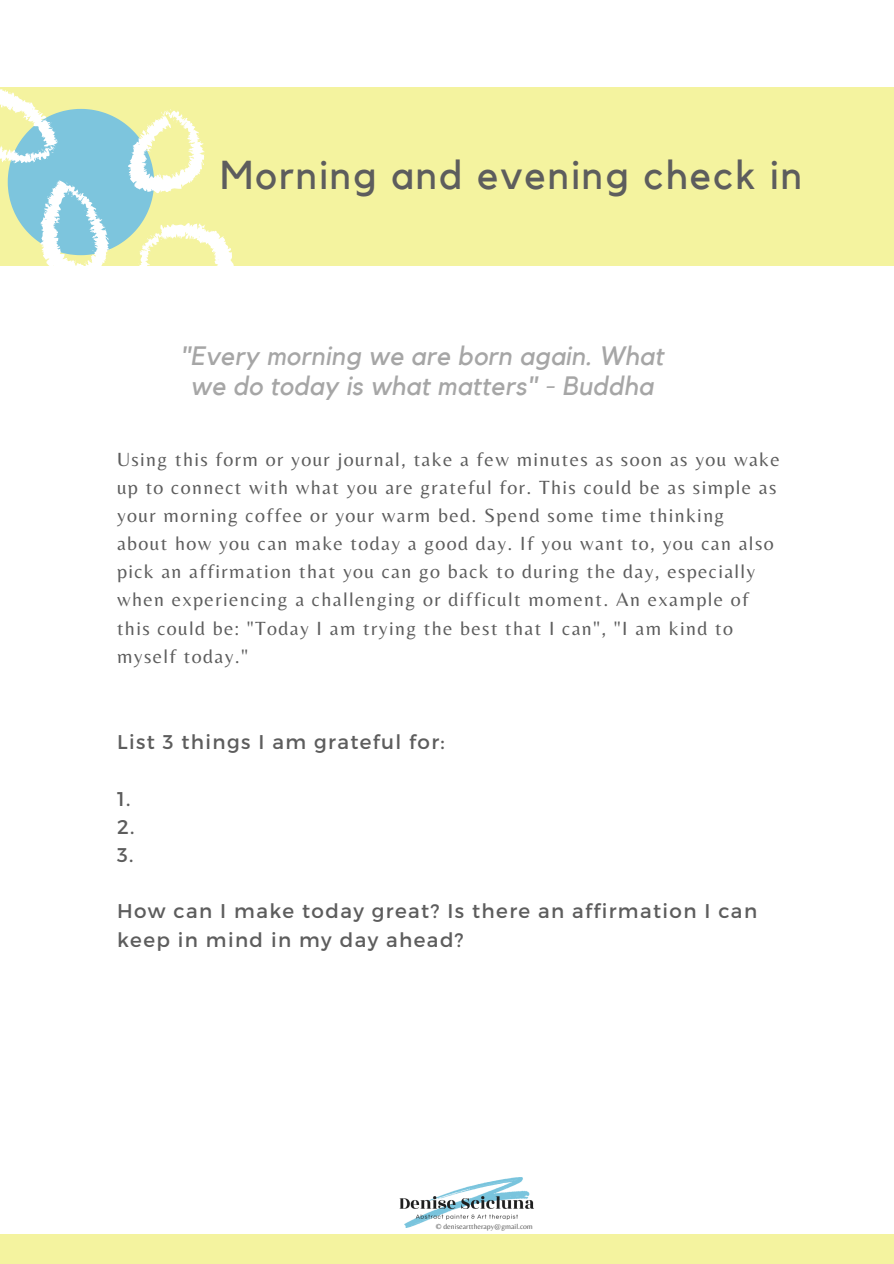
<style>
.page{position:relative;width:894px;height:1264px;background:#fff}
.page>*{position:absolute;margin:0;border:0;box-sizing:border-box;transform-origin:0 0}
.t1{font:40.2px "Kollektif";letter-spacing:.05em;color:#5d5d5d}
.t2{font:italic 26.55px/30.5px "Kollektif";letter-spacing:.01em;color:#a6a6a6;text-align:center}
.t3{font:19.8px/28.2px "Belleza";letter-spacing:.07em;color:#5d5d5d}
.t4{font:19.8px/28.2px "Montserrat";letter-spacing:.07em;color:#5d5d5d}
.t5{font:7.65px "Belleza";color:#5d5d5d}
</style>
<div class="page">
<div style="left:0;top:88px;width:893px;height:178px;background:#f4f39f"></div>
<svg style="left:0;top:89px;width:234px;height:177px"></svg>
<img style="left:399px;top:1177px;width:135px;height:51px">
<div style="left:0;top:1234px;width:893px;height:29px;background:#f4f39f"></div>
<p class="t1" style="left:220px;top:157px;width:583px">Morning and evening check in</p>
<p class="t2" style="left:180px;top:341px;width:484px">"Every morning we are born again. What we do today is what matters" - Buddha</p>
<p class="t3" style="left:117px;top:444px;width:664px">Using this form or your journal, take a few minutes as soon as you wake up to connect with what you are grateful for. This could be as simple as your morning coffee or your warm bed. Spend some time thinking<br>about how you can make today a good day. If you want to, you can also pick an affirmation that you can go back to during the day, especially when experiencing a challenging or difficult moment. An example of this could be: "Today I am trying the best that I can", "I am kind to myself today."</p>
<p class="t4" style="left:117px;top:727px;width:329px">List 3 things I am grateful for:</p>
<p class="t4" style="left:117px;top:783px;width:15px">1.</p>
<p class="t4" style="left:117px;top:811px;width:19px">2.</p>
<p class="t4" style="left:117px;top:839px;width:18px">3.</p>
<p class="t4" style="left:117px;top:896px;width:641px">How can I make today great? Is there an affirmation I can keep in mind in my day ahead?</p>
<p class="t5" style="left:435px;top:1221px;width:99px">© denisearttherapy@gmail.com</p>
</div>
